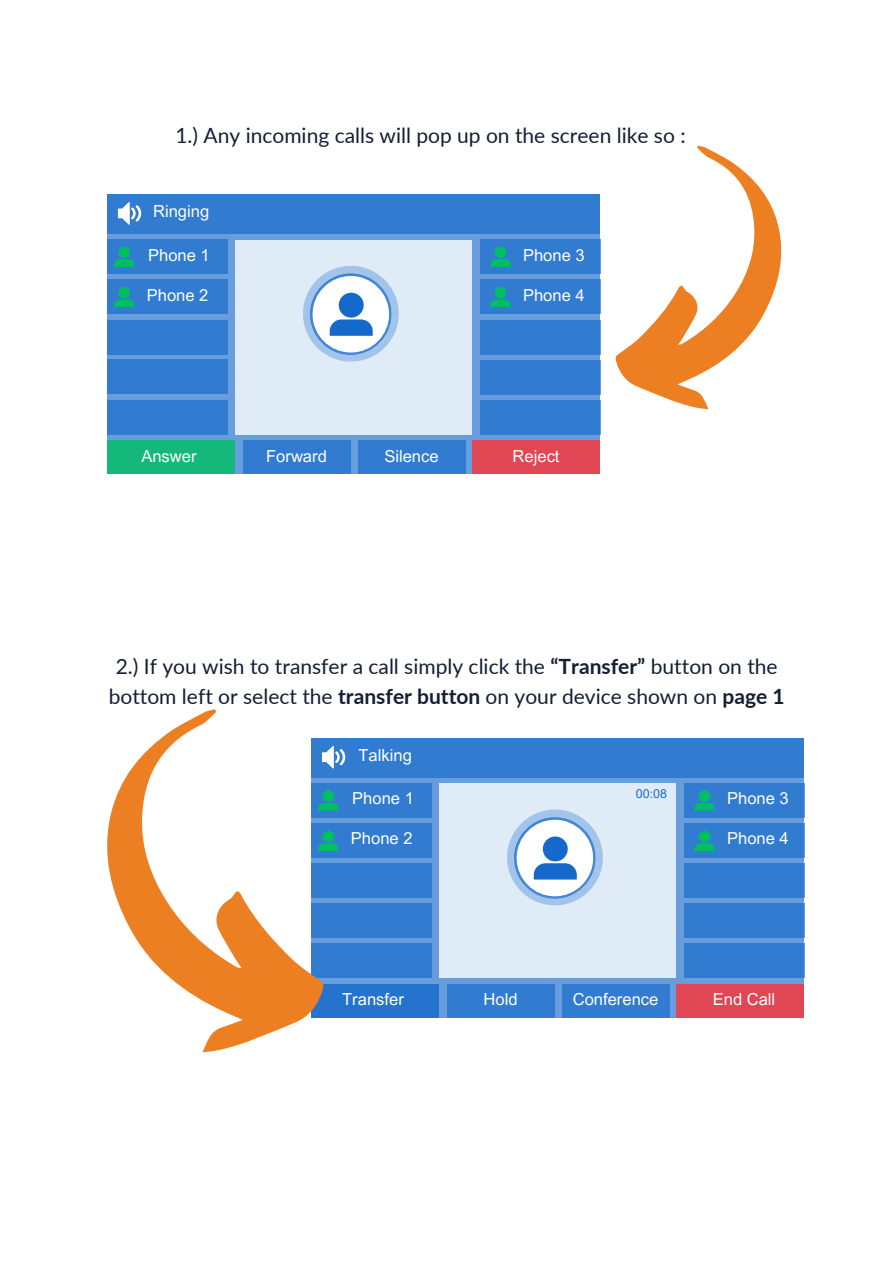
<style>
.page{position:relative;width:893px;height:1264px;background:#fff}
.page>*{position:absolute;margin:0;border:0;box-sizing:border-box;transform-origin:0 0}
.t1{font:21px/29.2px "Lato";color:#131f34;text-align:center}
.t2{font:16.5px "Arial MT Pro";color:#fff}
.t3{font:12.45px "Arial MT Pro";color:#1569cb}
.s1{font-weight:700}
</style>
<div class="page">
<svg style="left:107px;top:234px;width:493px;height:240px;background:#669cdc"></svg>
<div style="left:107px;top:194px;width:493px;height:40px;background:#317bd1"></div>
<svg style="left:118px;top:202px;width:23px;height:23px"></svg>
<div style="left:235px;top:239px;width:237px;height:195px;background:#e0ebf8"></div>
<div style="left:107px;top:239px;width:120px;height:35px;background:#317bd1"></div>
<div style="left:107px;top:440px;width:128px;height:34px;background:#14b87b"></div>
<div style="left:107px;top:400px;width:120px;height:34px;background:#317bd1"></div>
<div style="left:107px;top:319px;width:120px;height:35px;background:#317bd1"></div>
<div style="left:107px;top:279px;width:120px;height:35px;background:#317bd1"></div>
<div style="left:107px;top:359px;width:120px;height:35px;background:#317bd1"></div>
<div style="left:480px;top:239px;width:120px;height:35px;background:#317bd1"></div>
<div style="left:480px;top:400px;width:120px;height:34px;background:#317bd1"></div>
<div style="left:480px;top:319px;width:120px;height:35px;background:#317bd1"></div>
<div style="left:480px;top:279px;width:120px;height:35px;background:#317bd1"></div>
<div style="left:480px;top:360px;width:120px;height:34px;background:#317bd1"></div>
<div style="left:472px;top:440px;width:128px;height:34px;background:#e04653"></div>
<div style="left:358px;top:440px;width:107px;height:34px;background:#317bd1"></div>
<div style="left:243px;top:440px;width:108px;height:34px;background:#317bd1"></div>
<svg style="left:114px;top:287px;width:20px;height:20px"></svg>
<svg style="left:114px;top:246px;width:20px;height:21px"></svg>
<svg style="left:490px;top:246px;width:20px;height:21px"></svg>
<svg style="left:490px;top:287px;width:20px;height:20px"></svg>
<svg style="left:303px;top:266px;width:96px;height:95px"></svg>
<div style="left:311px;top:738px;width:493px;height:279px;background:#679ddd"></div>
<div style="left:311px;top:738px;width:493px;height:39px;background:#317bd1"></div>
<div style="left:439px;top:783px;width:237px;height:195px;background:#e0ebf8"></div>
<div style="left:311px;top:783px;width:120px;height:35px;background:#317bd1"></div>
<div style="left:311px;top:984px;width:128px;height:33px;background:#2573ce"></div>
<div style="left:311px;top:943px;width:120px;height:35px;background:#317bd1"></div>
<div style="left:311px;top:863px;width:120px;height:35px;background:#317bd1"></div>
<div style="left:311px;top:823px;width:120px;height:35px;background:#317bd1"></div>
<div style="left:311px;top:902px;width:120px;height:35px;background:#317bd1"></div>
<div style="left:684px;top:783px;width:120px;height:35px;background:#317bd1"></div>
<div style="left:684px;top:943px;width:120px;height:35px;background:#317bd1"></div>
<div style="left:684px;top:863px;width:120px;height:35px;background:#317bd1"></div>
<div style="left:684px;top:823px;width:120px;height:35px;background:#317bd1"></div>
<div style="left:684px;top:903px;width:120px;height:35px;background:#317bd1"></div>
<div style="left:676px;top:984px;width:128px;height:33px;background:#e04653"></div>
<div style="left:562px;top:984px;width:107px;height:33px;background:#317bd1"></div>
<div style="left:447px;top:984px;width:108px;height:33px;background:#317bd1"></div>
<svg style="left:694px;top:790px;width:20px;height:20px"></svg>
<svg style="left:694px;top:830px;width:20px;height:20px"></svg>
<svg style="left:507px;top:809px;width:96px;height:96px"></svg>
<svg style="left:569px;top:145px;width:213px;height:284px"></svg>
<svg style="left:107px;top:709px;width:276px;height:344px"></svg>
<p class="t1" style="left:175px;top:120px;width:511px">1.) Any incoming calls will pop up on the screen like so :</p>
<p class="t2" style="left:153px;top:205px;width:58px">Ringing</p>
<p class="t2" style="left:148px;top:248px;width:63px">Phone 1</p>
<p class="t2" style="left:147px;top:288px;width:63px">Phone 2</p>
<p class="t2" style="left:523px;top:248px;width:63px">Phone 3</p>
<p class="t2" style="left:523px;top:288px;width:63px">Phone 4</p>
<p class="t2" style="left:141px;top:449px;width:57px">Answer</p>
<p class="t2" style="left:266px;top:449px;width:62px">Forward</p>
<p class="t2" style="left:384px;top:449px;width:56px">Silence</p>
<p class="t2" style="left:512px;top:449px;width:48px">Reject</p>
<p class="t1" style="left:109px;top:651px;width:677px">2.) If you wish to transfer a call simply click the <span class="s1">“Transfer”</span> button on the bottom left or select the <span class="s1">transfer button</span> on your device shown on <span class="s1">page 1</span></p>
<p class="t2" style="left:358px;top:748px;width:55px">Talking</p>
<p class="t2" style="left:352px;top:792px;width:63px">Phone 1</p>
<p class="t2" style="left:351px;top:832px;width:63px">Phone 2</p>
<p class="t3" style="left:636px;top:789px;width:33px">00:08</p>
<p class="t2" style="left:727px;top:792px;width:63px">Phone 3</p>
<p class="t2" style="left:727px;top:832px;width:63px">Phone 4</p>
<p class="t2" style="left:342px;top:993px;width:63px">Transfer</p>
<p class="t2" style="left:483px;top:993px;width:36px">Hold</p>
<p class="t2" style="left:572px;top:993px;width:87px">Conference</p>
<p class="t2" style="left:712px;top:993px;width:64px">End Call</p>
</div>
